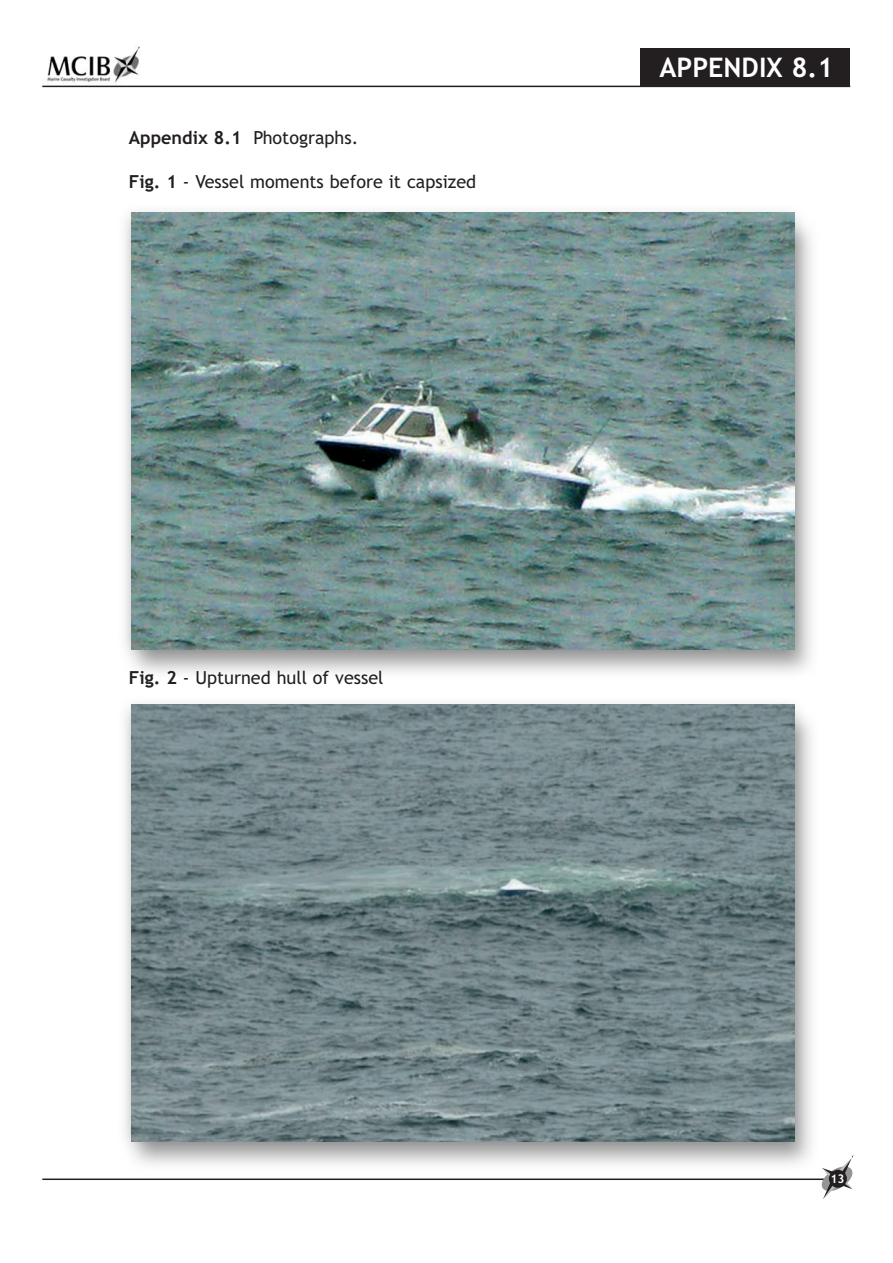
<style>
.page{position:relative;width:893px;height:1263px;background:#fff}
.page>*{position:absolute;margin:0;border:0;box-sizing:border-box;transform-origin:0 0}
.t1{font:700 27px "Trebuchet MS";color:#fff}
.t2{font:18px "Trebuchet MS";color:#231f20}
.t3{font:700 12px "Trebuchet MS";color:#fff}
.s1{font-weight:700}
</style>
<div class="page">
<hr style="left:42px;top:1178px;width:783px;height:2px;background:#231f20">
<img style="left:42px;top:46px;width:101px;height:40px">
<hr style="left:42px;top:86px;width:808px;height:1px;background:#231f20">
<div style="left:640px;top:49px;width:210px;height:37px;background:#231f20"></div>
<img style="left:125px;top:211px;width:687px;height:462px">
<img style="left:131px;top:212px;width:663px;height:438px">
<img style="left:125px;top:703px;width:687px;height:462px">
<svg style="left:820px;top:1155px;width:34px;height:44px"></svg>
<div style="left:829px;top:1170px;width:18px;height:18px;background:#231f20;border-radius:50%"></div>
<img style="left:131px;top:704px;width:663px;height:438px">
<p class="t2" style="left:129px;top:131px;width:231px"><span class="s1">Appendix 8.1</span> Photographs.</p>
<p class="t2" style="left:129px;top:174px;width:349px"><span class="s1">Fig. 1</span> - Vessel moments before it capsized</p>
<h1 class="t1" style="left:659px;top:57px;width:175px">APPENDIX 8.1</h1>
<p class="t2" style="left:129px;top:671px;width:256px"><span class="s1">Fig. 2</span> - Upturned hull of vessel</p>
<p class="t3" style="left:830px;top:1174px;width:16px">13</p>
</div>
